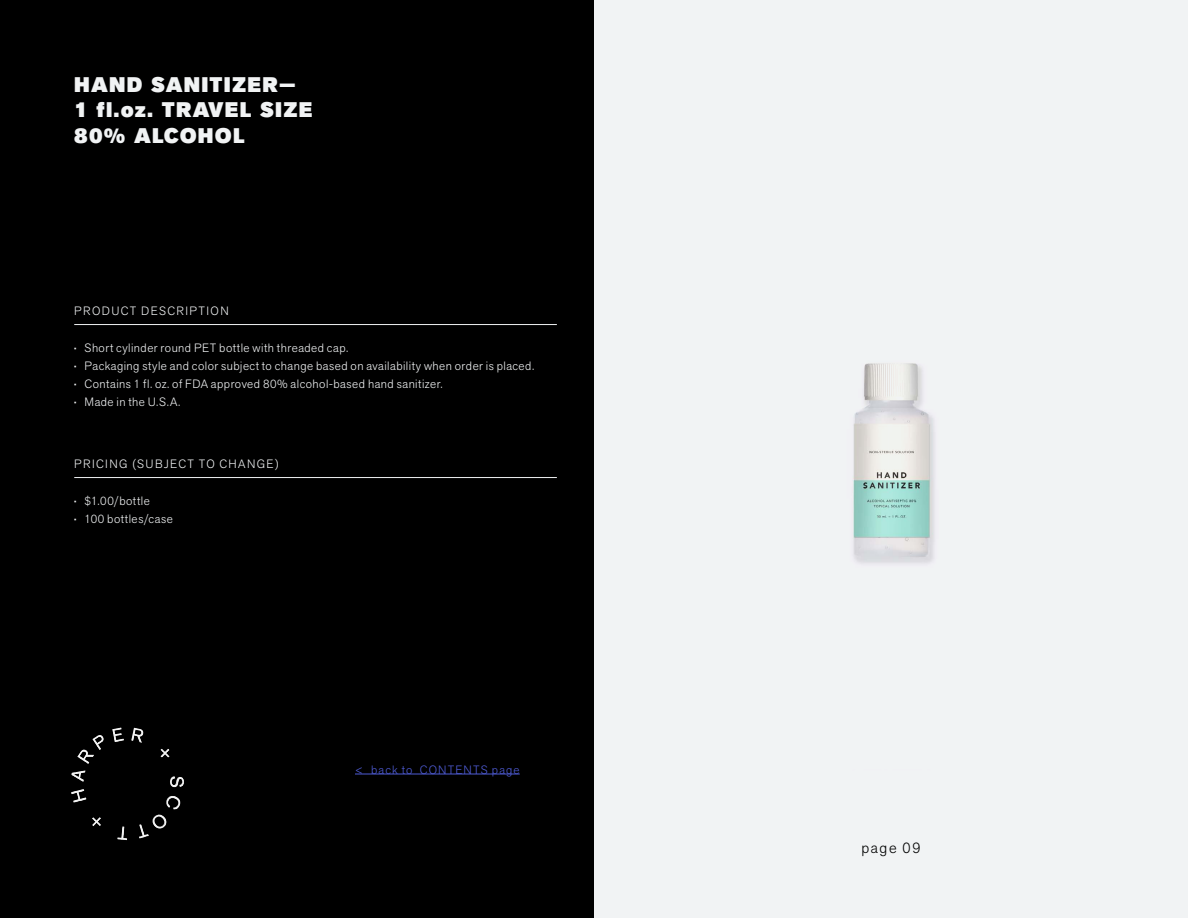
<style>
.page{position:relative;width:1188px;height:918px;background:#000}
.page>*{position:absolute;margin:0;border:0;box-sizing:border-box;transform-origin:0 0}
.t1{font:900 21px/25.2px "Akzid Grtsk Next";letter-spacing:.06em;color:#f1f3f4}
.t2{font:300 15px "Akzid Grtsk Next";letter-spacing:.11em;color:#000}
.t3{font:300 12px "Akzid Grtsk Next";letter-spacing:.045em;color:#f1f3f4}
.t4{font:300 12px "Akzid Grtsk Next";letter-spacing:.115em;color:#f1f3f4}
.t5{font:300 12px "Akzid Grtsk Next";letter-spacing:.095em;color:#4f5cd6}
</style>
<div class="page">
<hr style="left:355px;top:774px;width:165px;height:1px;background:#4f5cd6">
<div style="left:594px;top:0;width:594px;height:918px;background:#f1f3f4"></div>
<img style="left:853px;top:363px;width:82px;height:201px">
<hr style="left:74px;top:324px;width:483px;height:1px;background:#f1f3f4">
<hr style="left:74px;top:477px;width:483px;height:1px;background:#f1f3f4">
<img style="left:71px;top:727px;width:113px;height:114px">
<h1 class="t1" style="left:74px;top:73px;width:240px">HAND SANITIZER—<br>1 fl.oz. TRAVEL SIZE<br>80% ALCOHOL</h1>
<p class="t4" style="left:74px;top:303px;width:156px">PRODUCT DESCRIPTION</p>
<p class="t3" style="left:74px;top:340px;width:276px">• Short cylinder round PET bottle with threaded cap.</p>
<p class="t3" style="left:74px;top:358px;width:462px">• Packaging style and color subject to change based on availability when order is placed.</p>
<p class="t3" style="left:74px;top:376px;width:370px">• Contains 1 fl. oz. of FDA approved 80% alcohol-based hand sanitizer.</p>
<p class="t3" style="left:74px;top:394px;width:108px">• Made in the U.S.A.</p>
<p class="t4" style="left:74px;top:456px;width:206px">PRICING (SUBJECT TO CHANGE)</p>
<p class="t3" style="left:74px;top:493px;width:77px">• $1.00/bottle</p>
<p class="t3" style="left:74px;top:511px;width:100px">• 100 bottles/case</p>
<p class="t5" style="left:355px;top:762px;width:166px">&lt; back to CONTENTS page</p>
<p class="t2" style="left:861px;top:838px;width:61px">page 09</p>
</div>
